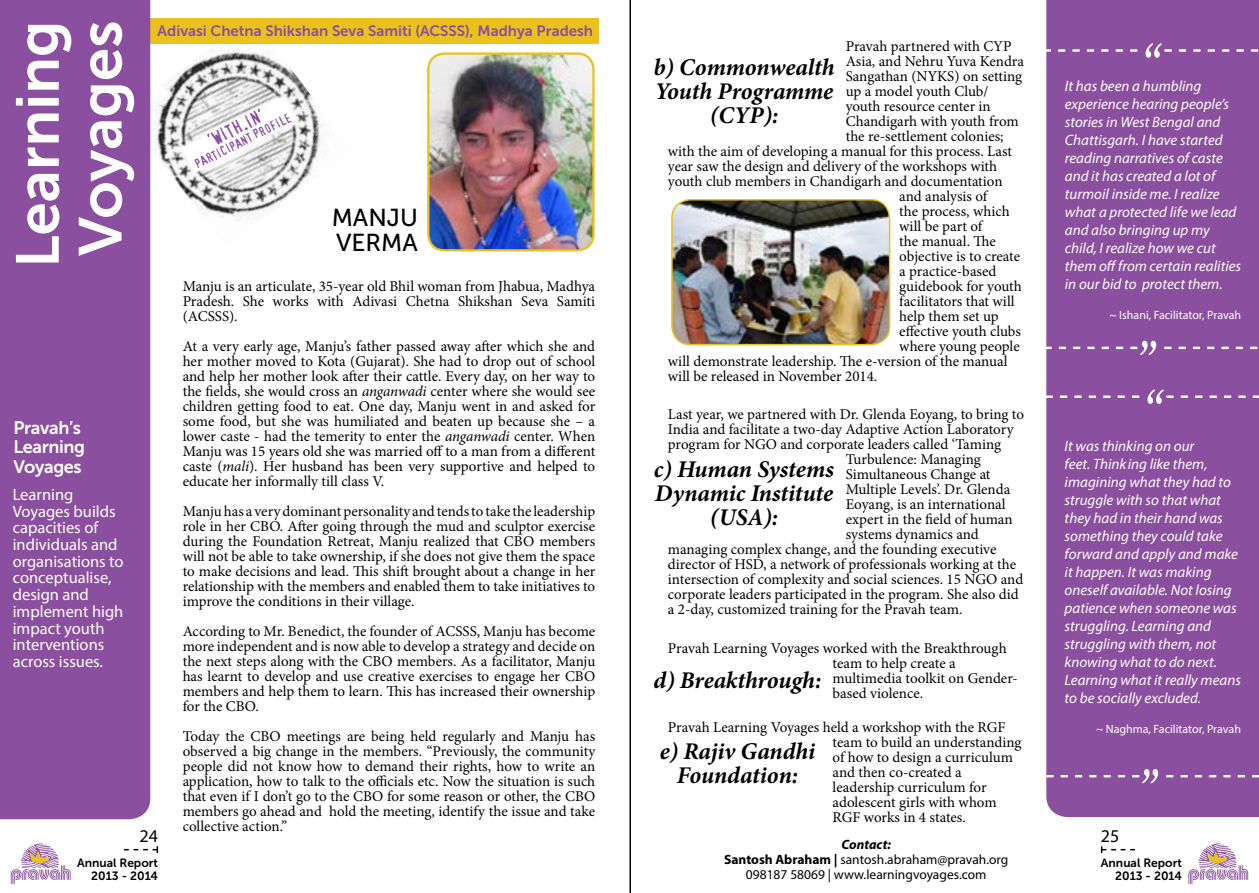
<style>
.page{position:relative;width:1259px;height:893px;background:#fff}
.page>*{position:absolute;margin:0;border:0;box-sizing:border-box;transform-origin:0 0}
.t1{font:60.3px/62.8px "Museo Sans 700";color:#fff}
.t2{font:24.45px/25.5px "Museo Sans 500";color:#000}
.t3{font:italic 700 24px/24px "Minion Pro";letter-spacing:-.005em;color:#000;text-align:center}
.t4{font:18.15px "Confidential";color:#8b4f9f}
.t5{font:18px/19.5px "Museo Sans 700";letter-spacing:-.02em;color:#fff}
.t6{font:18px "Myriad Pro";color:#000}
.t7{font:16.5px/16.6px "Myriad Pro";color:#fff}
.t8{font:15px/15px "Minion Pro";color:#000;text-align:justify}
.t9{font:italic 15px/18px "Myriad Pro";color:#fff}
.t10{font:15px "Museo Sans 700";color:#8b4f9f}
.t11{font:13.5px/15px "Myriad Pro";color:#000;text-align:center}
.t12{font:12.75px "Confidential";color:#8b4f9f}
.t13{font:12px "Myriad Pro";color:#fff}
.t14{font:12px/13.5px "Museo Sans 700";color:#000;text-align:right}
.s1{font-style:italic}
.s2{font-weight:700;font-style:italic}
.s3{font-weight:700}
</style>
<div class="page">
<img style="left:150px;top:17px;width:173px;height:230px">
<svg style="left:182px;top:96px;width:115px;height:77px"></svg>
<div style="left:17px;top:18px;width:581px;height:26px;background:#eac11d"></div>
<div style="left:0;top:0;width:150px;height:819px;background:#8b4f9f"></div>
<div style="left:1046px;top:0;width:213px;height:817px;background:#8b4f9f"></div>
<div style="left:12px;top:420px;width:73px;height:57px;background:#8b4f9f"></div>
<svg style="left:1046px;top:395px;width:93px;height:3px"></svg>
<svg style="left:1147px;top:389px;width:112px;height:15px;background:#9a65ab"></svg>
<svg style="left:1046px;top:49px;width:91px;height:3px"></svg>
<svg style="left:1145px;top:43px;width:113px;height:15px;background:#9a65ab"></svg>
<svg style="left:1164px;top:347px;width:93px;height:2px"></svg>
<svg style="left:1046px;top:341px;width:110px;height:14px;background:#9b67ac"></svg>
<svg style="left:1166px;top:775px;width:93px;height:2px"></svg>
<svg style="left:1046px;top:769px;width:112px;height:14px;background:#9b67ac"></svg>
<img style="left:430px;top:55px;width:163px;height:195px">
<div style="left:427px;top:52px;width:167px;height:199px;border:2px solid #eac11d;border-radius:16px"></div>
<svg style="left:124px;top:846px;width:34px;height:7px"></svg>
<svg style="left:1101px;top:846px;width:34px;height:7px"></svg>
<svg style="left:1188px;top:843px;width:60px;height:41px"></svg>
<svg style="left:11px;top:843px;width:60px;height:41px"></svg>
<hr style="left:629px;top:0;width:2px;height:893px;background:#000">
<img style="left:672px;top:200px;width:217px;height:145px">
<div style="left:671px;top:199px;width:219px;height:146px;border:2px solid #eac11d;border-radius:19px"></div>
<h1 class="t1" style="left:6px;top:268px;width:249px;rotate:-90deg">Learning<br>Voyages</h1>
<p class="t10" style="left:158px;top:23px;width:437px">Adivasi Chetna Shikshan Seva Samiti (ACSSS), Madhya Pradesh</p>
<p class="t8" style="left:845px;top:38px;width:167px">Pravah partnered with CYP</p>
<p class="t8" style="left:845px;top:53px;width:180px">Asia, and Nehru Yuva Kendra</p>
<p class="t8" style="left:845px;top:68px;width:178px">Sangathan (NYKS) on setting</p>
<p class="t8" style="left:845px;top:83px;width:144px">up a model youth Club/</p>
<p class="t8" style="left:845px;top:98px;width:147px">youth resource center in</p>
<p class="t8" style="left:845px;top:113px;width:175px">Chandigarh with youth from</p>
<p class="t8" style="left:845px;top:128px;width:159px">the re-settlement colonies;</p>
<p class="t8" style="left:668px;top:143px;width:346px">with the aim of developing a manual for this process. Last</p>
<p class="t8" style="left:668px;top:158px;width:331px">year saw the design and delivery of the workshops with</p>
<p class="t8" style="left:668px;top:173px;width:336px">youth club members in Chandigarh and documentation</p>
<p class="t8" style="left:899px;top:188px;width:90px">and analysis of</p>
<p class="t8" style="left:899px;top:203px;width:112px">the process, which</p>
<p class="t8" style="left:899px;top:218px;width:85px">will be part of</p>
<p class="t8" style="left:899px;top:233px;width:98px">the manual. The</p>
<p class="t8" style="left:899px;top:248px;width:122px">objective is to create</p>
<p class="t8" style="left:899px;top:263px;width:99px">a practice-based</p>
<p class="t8" style="left:899px;top:278px;width:124px">guidebook for youth</p>
<p class="t8" style="left:899px;top:293px;width:117px">facilitators that will</p>
<p class="t8" style="left:899px;top:308px;width:101px">help them set up</p>
<p class="t8" style="left:899px;top:323px;width:123px">effective youth clubs</p>
<p class="t8" style="left:899px;top:338px;width:122px">where young people</p>
<p class="t8" style="left:668px;top:353px;width:341px">will demonstrate leadership. The e-version of the manual</p>
<p class="t8" style="left:668px;top:368px;width:211px">will be released in November 2014.</p>
<h3 class="t3" style="left:653px;top:54px;width:182px">b) Commonwealth<br>Youth Programme (CYP):</h3>
<p class="t9" style="left:1064px;top:77px;width:178px">It has been a humbling experience hearing people’s stories in West Bengal and<br>Chattisgarh. I have started reading narratives of caste and it has created a lot of turmoil inside me. I realize what a protected life we lead and also bringing up my child, I realize how we cut them off from certain realities in our bid to protect them.</p>
<p class="t13" style="left:1109px;top:307px;width:133px">~ Ishani, Facilitator, Pravah</p>
<p class="t4" style="left:206px;top:134px;width:62px;rotate:-27deg">‘WITH.IN’</p>
<p class="t12" style="left:193px;top:160px;width:108px;rotate:-27deg">PARTICIPANT PROFILE</p>
<h2 class="t2" style="left:332px;top:205px;width:88px">MANJU<br>VERMA</h2>
<p class="t8" style="left:183px;top:279px;width:414px">Manju is an articulate, 35-year old Bhil woman from Jhabua, Madhya Pradesh. She works with Adivasi Chetna Shikshan Seva Samiti (ACSSS).</p>
<p class="t8" style="left:183px;top:339px;width:414px">At a very early age, Manju’s father passed away after which she and her mother moved to Kota (Gujarat). She had to drop out of school and help her mother look after their cattle. Every day, on her way to the fields, she would cross an <span class="s1">anganwadi</span> center where she would see children getting food to eat. One day, Manju went in and asked for some food, but she was humiliated and beaten up because she – a lower caste - had the temerity to enter the <span class="s1">anganwadi</span> center. When Manju was 15 years old she was married off to a man from a different caste (<span class="s1">mali</span>). Her husband has been very supportive and helped to educate her informally till class V.</p>
<p class="t8" style="left:183px;top:504px;width:414px">Manju has a very dominant personality and tends to take the leadership role in her CBO. After going through the mud and sculptor exercise during the Foundation Retreat, Manju realized that CBO members will not be able to take ownership, if she does not give them the space to make decisions and lead. This shift brought about a change in her relationship with the members and enabled them to take initiatives to improve the conditions in their village.</p>
<p class="t8" style="left:183px;top:624px;width:414px">According to Mr. Benedict, the founder of ACSSS, Manju has become more independent and is now able to develop a strategy and decide on the next steps along with the CBO members. As a facilitator, Manju has learnt to develop and use creative exercises to engage her CBO members and help them to learn. This has increased their ownership for the CBO.</p>
<p class="t8" style="left:183px;top:729px;width:414px">Today the CBO meetings are being held regularly and Manju has observed a big change in the members. “Previously, the community people did not know how to demand their rights, how to write an application, how to talk to the officials etc. Now the situation is such that even if I don’t go to the CBO for some reason or other, the CBO members go ahead and hold the meeting, identify the issue and take collective action.”</p>
<p class="t8" style="left:668px;top:407px;width:357px">Last year, we partnered with Dr. Glenda Eoyang, to bring to</p>
<p class="t8" style="left:668px;top:422px;width:347px">India and facilitate a two-day Adaptive Action Laboratory</p>
<p class="t8" style="left:668px;top:437px;width:335px">program for NGO and corporate leaders called ‘Taming</p>
<p class="t8" style="left:845px;top:452px;width:137px">Turbulence: Managing</p>
<p class="t8" style="left:845px;top:467px;width:146px">Simultaneous Change at</p>
<p class="t8" style="left:845px;top:482px;width:166px">Multiple Levels’. Dr. Glenda</p>
<p class="t8" style="left:845px;top:497px;width:161px">Eoyang, is an international</p>
<p class="t8" style="left:845px;top:512px;width:168px">expert in the field of human</p>
<p class="t8" style="left:845px;top:527px;width:135px">systems dynamics and</p>
<p class="t8" style="left:668px;top:542px;width:330px">managing complex change, and the founding executive</p>
<p class="t8" style="left:668px;top:557px;width:350px">director of HSD, a network of professionals working at the</p>
<p class="t8" style="left:668px;top:572px;width:357px">intersection of complexity and social sciences. 15 NGO and</p>
<p class="t8" style="left:668px;top:587px;width:352px">corporate leaders participated in the program. She also did</p>
<p class="t8" style="left:668px;top:602px;width:296px">a 2-day, customized training for the Pravah team.</p>
<p class="t8" style="left:832px;top:641px;width:187px;text-align:left;text-indent:-165px">Pravah Learning Voyages worked with the Breakthrough team to help create a multimedia toolkit on Gender&shy;based violence.</p>
<p class="t8" style="left:832px;top:719px;width:190px;text-align:left;text-indent:-165px">Pravah Learning Voyages held a workshop with the RGF team to build an understanding of how to design a curriculum and then co-created a leadership curriculum for adolescent girls with whom<br>RGF works in 4 states.</p>
<p class="t5" style="left:13px;top:418px;width:73px">Pravah’s<br>Learning<br>Voyages</p>
<p class="t7" style="left:13px;top:486px;width:112px">Learning<br>Voyages builds capacities of individuals and organisations to conceptualise, design and implement high impact youth interventions across issues.</p>
<p class="t9" style="left:1064px;top:437px;width:178px">It was thinking on our<br>feet. Thinking like them, imagining what they had to struggle with so that what they had in their hand was something they could take forward and apply and make it happen. It was making oneself available. Not losing patience when someone was struggling. Learning and struggling with them, not knowing what to do next.<br>Learning what it really means to be socially excluded.</p>
<p class="t13" style="left:1096px;top:721px;width:146px">~ Naghma, Facilitator, Pravah</p>
<h3 class="t3" style="left:654px;top:457px;width:182px">c) Human Systems<br>Dynamic Institute (USA):</h3>
<h3 class="t3" style="left:653px;top:668px;width:169px">d) Breakthrough:</h3>
<h3 class="t3" style="left:660px;top:739px;width:157px">e) Rajiv Gandhi<br>Foundation:</h3>
<p class="t6" style="left:140px;top:825px;width:20px">24</p>
<p class="t6" style="left:1101px;top:825px;width:20px">25</p>
<p class="t11" style="left:724px;top:837px;width:286px"><span class="s2">Contact:<br></span><span class="s3">Santosh Abraham |</span> santosh.abraham@pravah.org<br>098187 58069 | www.learningvoyages.com</p>
<p class="t14" style="left:77px;top:856px;width:82px">Annual Report<br>2013 - 2014</p>
<p class="t14" style="left:1101px;top:856px;width:82px">Annual Report<br>2013 - 2014</p>
</div>
